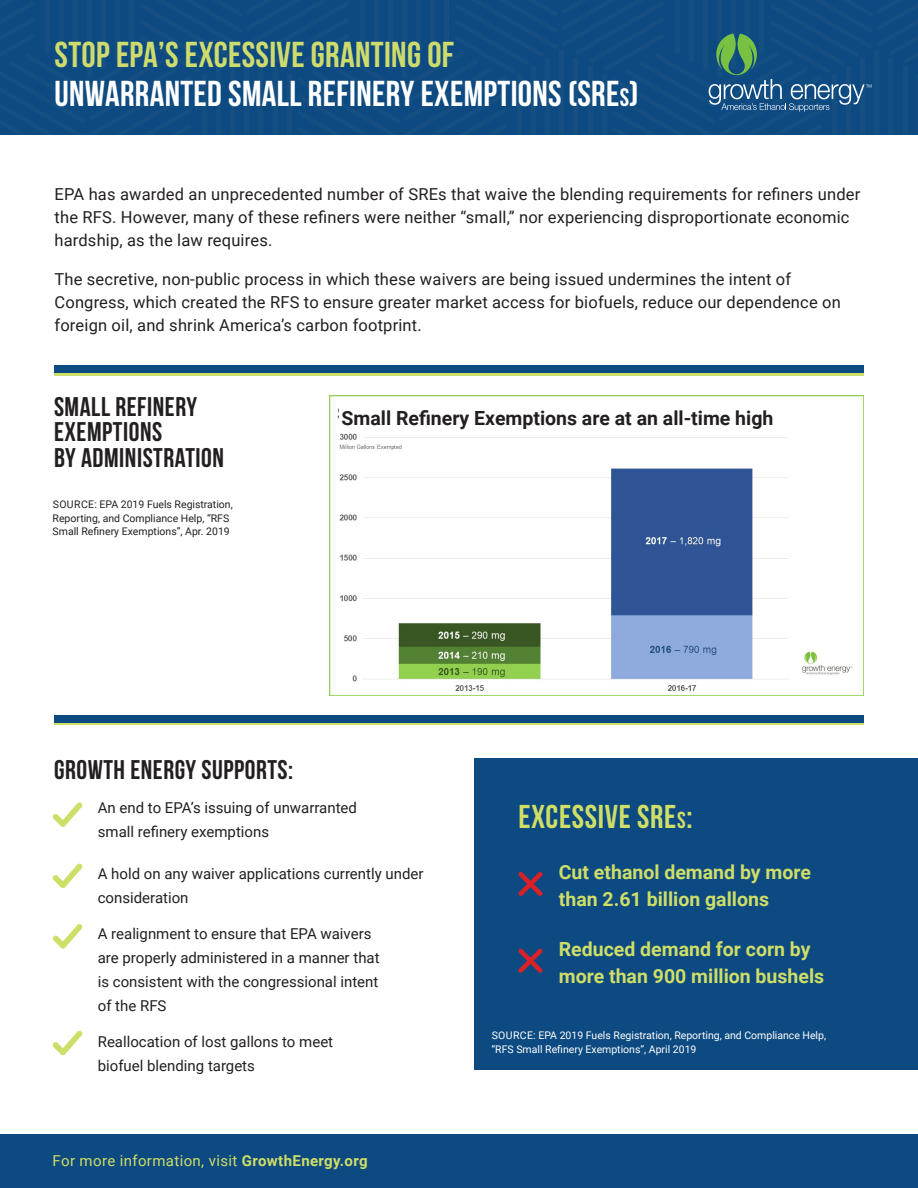
<style>
.page{position:relative;width:918px;height:1188px;background:#fff}
.page>*{position:absolute;margin:0;border:0;box-sizing:border-box;transform-origin:0 0}
.h34{font:700 36px/39px "Bebas Neue";letter-spacing:.01em;color:#fff}
.t1{font:700 33px "Bebas Neue";letter-spacing:.02em;color:#cfde67}
.t2{font:700 27px/25.5px "Bebas Neue";letter-spacing:.02em;color:#231f20}
.t3{font:700 19.5px/27px "Roboto";color:#cfde67}
.t4{font:700 19.5px "Roboto";color:#231f20}
.intro{font:16.5px/23.2px "Roboto";letter-spacing:.01em;color:#231f20}
.b_10_on_13{font:15px/24px "Roboto";color:#231f20}
.t5{font:15px "Roboto";letter-spacing:.025em;color:#cfde67}
.t6{font:10.5px/13.5px "Roboto";color:#fff}
.t7{font:10.5px/13.5px "Roboto";color:#231f20}
.s1{color:#cedc6d}
.s2{font-size:25.2px}
.s3{font-weight:700}
.s4{font-size:23.1px}
</style>
<div class="page">
<div style="left:0;top:1134px;width:918px;height:54px;background:#0c4a81"></div>
<svg style="left:0;top:0;width:918px;height:135px;background:#114d81"></svg>
<hr style="left:54px;top:373px;width:810px;height:3px;background:#cfde67">
<hr style="left:54px;top:722px;width:810px;height:3px;background:#cfde67">
<div style="left:54px;top:366px;width:810px;height:7px;background:#0c4a81"></div>
<div style="left:54px;top:715px;width:810px;height:7px;background:#0c4a81"></div>
<img style="left:330px;top:395px;width:534px;height:301px">
<div style="left:339px;top:402px;width:517px;height:30px;background:#fff"></div>
<div style="left:474px;top:758px;width:444px;height:312px;background:#0c4a81"></div>
<svg style="left:53px;top:803px;width:29px;height:24px"></svg>
<svg style="left:53px;top:864px;width:29px;height:24px"></svg>
<svg style="left:53px;top:924px;width:29px;height:24px"></svg>
<svg style="left:53px;top:1031px;width:29px;height:24px"></svg>
<svg style="left:518px;top:872px;width:25px;height:24px"></svg>
<svg style="left:518px;top:949px;width:25px;height:24px"></svg>
<p class="h34" style="left:55px;top:34px;width:585px"><span class="s1">STOP EPA’S EXCESSIVE GRANTING OF<br></span>UNWARRANTED SMALL REFINERY EXEMPTIONS (SRE<span class="s2">s</span>)</p>
<p class="intro" style="left:55px;top:182px;width:807px">EPA has awarded an unprecedented number of SREs that waive the blending requirements for refiners under the RFS. However, many of these refiners were neither “small,” nor experiencing disproportionate economic hardship, as the law requires.</p>
<p class="intro" style="left:55px;top:267px;width:788px">The secretive, non-public process in which these waivers are being issued undermines the intent of<br>Congress, which created the RFS to ensure greater market access for biofuels, reduce our dependence on foreign oil, and shrink America’s carbon footprint.</p>
<p class="t2" style="left:54px;top:393px;width:171px">SMALL REFINERY<br>EXEMPTIONS<br>BY ADMINISTRATION</p>
<p class="t7" style="left:53px;top:497px;width:182px">SOURCE: EPA 2019 Fuels Registration,<br>Reporting, and Compliance Help, “RFS<br>Small Refinery Exemptions”, Apr. 2019</p>
<p class="t4" style="left:342px;top:404px;width:433px">Small Refinery Exemptions are at an all-time high</p>
<p class="t2" style="left:54px;top:757px;width:241px">GROWTH ENERGY SUPPORTS:</p>
<p class="b_10_on_13" style="left:98px;top:795px;width:261px">An end to EPA’s issuing of unwarranted small refinery exemptions</p>
<p class="b_10_on_13" style="left:98px;top:861px;width:327px">A hold on any waiver applications currently under consideration</p>
<p class="b_10_on_13" style="left:98px;top:921px;width:283px">A realignment to ensure that EPA waivers are properly administered in a manner that is consistent with the congressional intent of the RFS</p>
<p class="b_10_on_13" style="left:98px;top:1029px;width:237px">Reallocation of lost gallons to meet biofuel blending targets</p>
<p class="t5" style="left:53px;top:1150px;width:317px">For more information, visit <span class="s3">GrowthEnergy.org</span></p>
<p class="t1" style="left:519px;top:798px;width:175px">EXCESSIVE SRE<span class="s4">s</span>:</p>
<p class="t3" style="left:559px;top:858px;width:254px">Cut ethanol demand by more than 2.61 billion gallons</p>
<p class="t3" style="left:559px;top:935px;width:267px">Reduced demand for corn by more than 900 million bushels</p>
<p class="t6" style="left:492px;top:1028px;width:336px">SOURCE: EPA 2019 Fuels Registration, Reporting, and Compliance Help, “RFS Small Refinery Exemptions”, April 2019</p>
</div>
